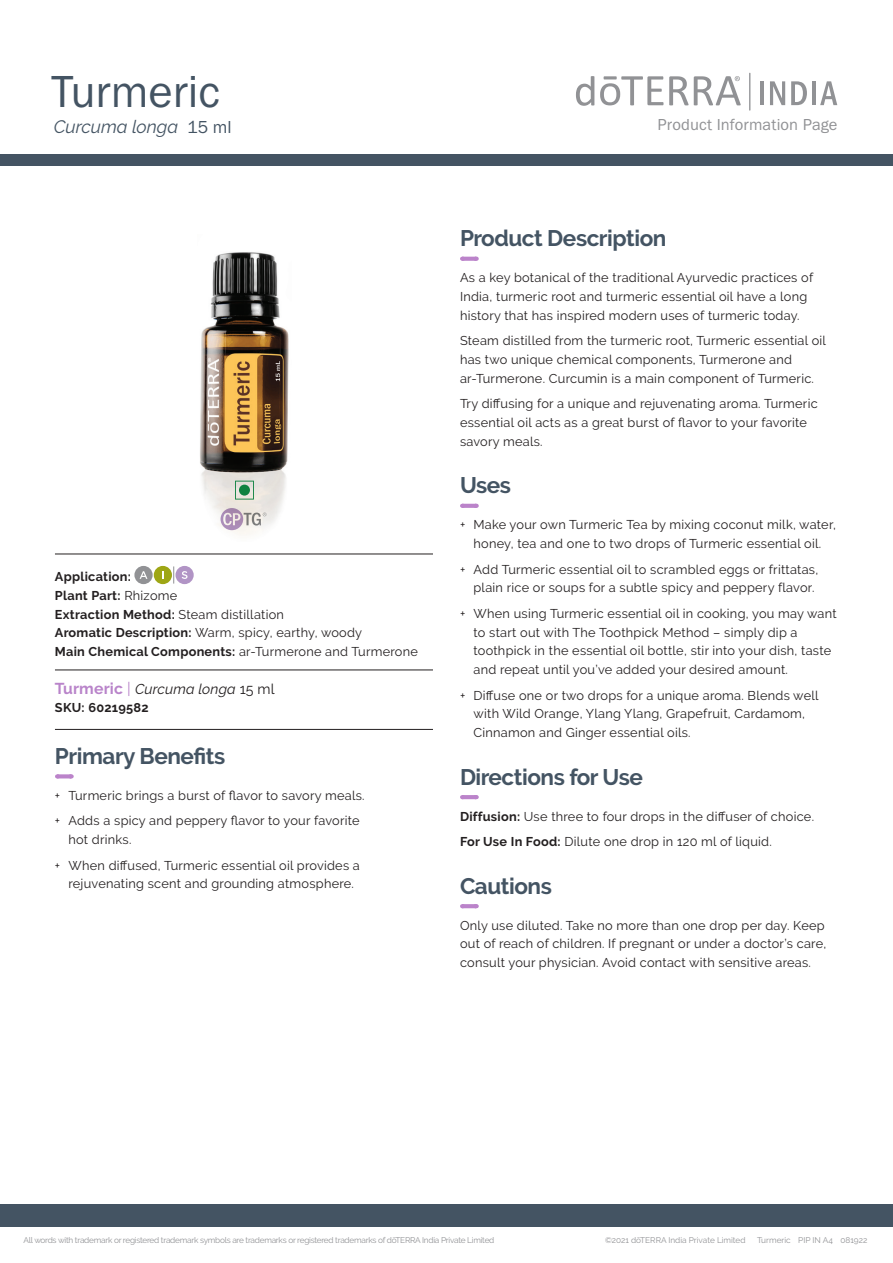
<style>
.page{position:relative;width:893px;height:1263px;background:#fff}
.page>*{position:absolute;margin:0;border:0;box-sizing:border-box;transform-origin:0 0}
.Main_Title{font:46.5px "Franklin Gothic URW Boo";color:#445463}
.Header__Sanctuary_da{font:700 22.5px "Raleway";letter-spacing:-.02em;color:#445463}
.Product_Descriptor_T{font:italic 18px "Raleway";letter-spacing:-.005em;color:#445463}
.t1{font:16.5px "Franklin Gothic URW Boo";letter-spacing:.005em;color:#919295}
.Tag_Title_not_italic{font:italic 14.25px "Raleway";letter-spacing:.01em;color:#231f20}
.Body{font:12.75px/18.8px "Raleway";letter-spacing:.02em;color:#231f20}
.Directions____body{font:12.75px "Raleway";letter-spacing:.02em;color:#231f20}
.Oil_Attributes_Panel{font:12.75px "Raleway";letter-spacing:.02em;color:#231f20}
.Oil_Attributes_Panel-2{font:700 12.75px "Raleway";letter-spacing:.02em;color:#231f20}
.Oil_Attributes_Top{font:700 12.75px "Raleway";letter-spacing:.02em;color:#231f20}
.Tag_SKU___Bottom_Rul{font:700 12.75px "Raleway";letter-spacing:.02em;color:#231f20}
.Footer_Right{font:8.25px "Raleway";letter-spacing:-.03em;color:#919295}
.Footer_Right-2{font:8.25px "Raleway";color:#919295}
.s1{font-family:"Franklin Gothic URW Boo";font-style:normal}
.s2{font-weight:400}
.s3{font-weight:700}
.s4{font-weight:700;font-style:normal;font-size:15.75px;color:#b984ca}
.s5{font-style:normal;font-size:15.75px;color:#b984ca}
.s6{font-style:normal}
</style>
<div class="page">
<div style="left:0;top:155px;width:893px;height:11px;background:#445463"></div>
<div style="left:0;top:1204px;width:893px;height:23px;background:#445463"></div>
<hr style="left:760px;top:81px;width:4px;height:24px;background:#919295">
<svg style="left:770px;top:81px;width:15px;height:24px"></svg>
<svg style="left:791px;top:81px;width:16px;height:24px"></svg>
<hr style="left:812px;top:81px;width:4px;height:24px;background:#919295">
<svg style="left:820px;top:81px;width:17px;height:24px"></svg>
<svg style="left:669px;top:76px;width:19px;height:29px"></svg>
<svg style="left:600px;top:76px;width:63px;height:29px"></svg>
<svg style="left:576px;top:76px;width:18px;height:30px"></svg>
<svg style="left:694px;top:76px;width:47px;height:29px"></svg>
<hr style="left:749px;top:73px;width:1px;height:38px;background:#919295">
<svg style="left:463px;top:257px;width:6px;height:4px"></svg>
<svg style="left:469px;top:257px;width:8px;height:4px"></svg>
<svg style="left:463px;top:504px;width:6px;height:4px"></svg>
<svg style="left:469px;top:504px;width:8px;height:4px"></svg>
<hr style="left:462px;top:795px;width:14px;height:4px;background:#bb83ca">
<svg style="left:463px;top:904px;width:6px;height:4px"></svg>
<svg style="left:469px;top:904px;width:8px;height:4px"></svg>
<hr style="left:55px;top:554px;width:378px;height:1px;background:#231f20">
<hr style="left:55px;top:670px;width:378px;height:1px;background:#231f20">
<hr style="left:55px;top:729px;width:378px;height:1px;background:#231f20">
<svg style="left:58px;top:774px;width:6px;height:4px"></svg>
<svg style="left:64px;top:774px;width:8px;height:4px"></svg>
<div style="left:134px;top:566px;width:19px;height:18px;background:#919295;border-radius:50%"></div>
<svg style="left:140px;top:571px;width:7px;height:8px"></svg>
<div style="left:154px;top:566px;width:18px;height:18px;background:#9ea615;border-radius:50%"></div>
<svg style="left:162px;top:571px;width:2px;height:8px"></svg>
<div style="left:175px;top:566px;width:19px;height:18px;background:#b194c5;border-radius:50%"></div>
<svg style="left:182px;top:571px;width:6px;height:8px"></svg>
<svg style="left:173px;top:566px;width:1px;height:18px"></svg>
<img style="left:200px;top:252px;width:89px;height:283px">
<svg style="left:235px;top:481px;width:19px;height:19px"></svg>
<div style="left:239px;top:485px;width:11px;height:11px;background:#0e8240;border-radius:50%"></div>
<p class="Main_Title" style="left:51px;top:63px;width:170px">Turmeric</p>
<p class="Product_Descriptor_T" style="left:54px;top:116px;width:179px">Curcuma longa <span class="s1">15 ml</span></p>
<p class="Oil_Attributes_Top" style="left:55px;top:569px;width:78px">Application:</p>
<p class="Oil_Attributes_Panel-2" style="left:55px;top:588px;width:124px">Plant Part: <span class="s2">Rhizome</span></p>
<p class="Oil_Attributes_Panel-2" style="left:55px;top:607px;width:231px">Extraction Method: <span class="s2">Steam distillation</span></p>
<p class="Oil_Attributes_Panel" style="left:55px;top:625px;width:309px"><span class="s3">Aromatic Description:</span> Warm, spicy, earthy, woody</p>
<p class="Oil_Attributes_Panel" style="left:55px;top:644px;width:364px"><span class="s3">Main Chemical Components:</span> ar-Turmerone and Turmerone</p>
<p class="Tag_Title_not_italic" style="left:55px;top:681px;width:221px"><span class="s4">Turmeric</span> <span class="s5">|</span> Curcuma longa <span class="s6">15 ml</span></p>
<p class="Tag_SKU___Bottom_Rul" style="left:55px;top:700px;width:95px">SKU: 60219582</p>
<p class="Header__Sanctuary_da" style="left:55px;top:743px;width:172px">Primary Benefits</p>
<p class="Body" style="left:55px;top:786px;width:311px">+ Turmeric brings a burst of flavor to savory meals.</p>
<p class="Body" style="left:68px;top:811px;width:293px;text-indent:-14px">+ Adds a spicy and peppery flavor to your favorite hot drinks.</p>
<p class="Body" style="left:55px;top:856px;width:306px;text-align:center">+ When diffused, Turmeric essential oil provides a rejuvenating scent and grounding atmosphere.</p>
<p class="t1" style="left:658px;top:114px;width:181px">Product Information Page</p>
<p class="Header__Sanctuary_da" style="left:460px;top:226px;width:208px">Product Description</p>
<p class="Body" style="left:460px;top:268px;width:355px">As a key botanical of the traditional Ayurvedic practices of<br>India, turmeric root and turmeric essential oil have a long history that has inspired modern uses of turmeric today.</p>
<p class="Body" style="left:460px;top:331px;width:368px">Steam distilled from the turmeric root, Turmeric essential oil has two unique chemical components, Turmerone and ar-Turmerone. Curcumin is a main component of Turmeric.</p>
<p class="Body" style="left:460px;top:394px;width:359px">Try diffusing for a unique and rejuvenating aroma. Turmeric essential oil acts as a great burst of flavor to your favorite savory meals.</p>
<p class="Header__Sanctuary_da" style="left:460px;top:473px;width:53px">Uses</p>
<p class="Body" style="left:460px;top:515px;width:377px;text-align:center">+ Make your own Turmeric Tea by mixing coconut milk, water, honey, tea and one to two drops of Turmeric essential oil.</p>
<p class="Body" style="left:473px;top:560px;width:346px;text-indent:-14px">+ Add Turmeric essential oil to scrambled eggs or frittatas, plain rice or soups for a subtle spicy and peppery flavor.</p>
<p class="Body" style="left:473px;top:604px;width:365px;text-indent:-14px">+ When using Turmeric essential oil in cooking, you may want to start out with The Toothpick Method – simply dip a toothpick in the essential oil bottle, stir into your dish, taste and repeat until you’ve added your desired amount.</p>
<p class="Body" style="left:473px;top:686px;width:347px;text-indent:-14px">+ Diffuse one or two drops for a unique aroma. Blends well with Wild Orange, Ylang Ylang, Grapefruit, Cardamom,<br>Cinnamon and Ginger essential oils.</p>
<p class="Header__Sanctuary_da" style="left:460px;top:764px;width:184px">Directions for Use</p>
<p class="Directions____body" style="left:460px;top:809px;width:356px"><span class="s3">Diffusion:</span> Use three to four drops in the diffuser of choice.</p>
<p class="Directions____body" style="left:460px;top:834px;width:313px"><span class="s3">For Use In Food:</span> Dilute one drop in 120 ml of liquid.</p>
<p class="Header__Sanctuary_da" style="left:460px;top:873px;width:93px">Cautions</p>
<p class="Body" style="left:460px;top:916px;width:368px">Only use diluted. Take no more than one drop per day. Keep out of reach of children. If pregnant or under a doctor’s care, consult your physician. Avoid contact with sensitive areas.</p>
<p class="Footer_Right" style="left:24px;top:1235px;width:472px">All words with trademark or registered trademark symbols are trademarks or registered trademarks of dōTERRA India Private Limited</p>
<p class="Footer_Right-2" style="left:605px;top:1235px;width:142px">©2021 dōTERRA India Private Limited</p>
<p class="Footer_Right-2" style="left:757px;top:1235px;width:112px">Turmeric PIP IN A4 081922</p>
</div>
